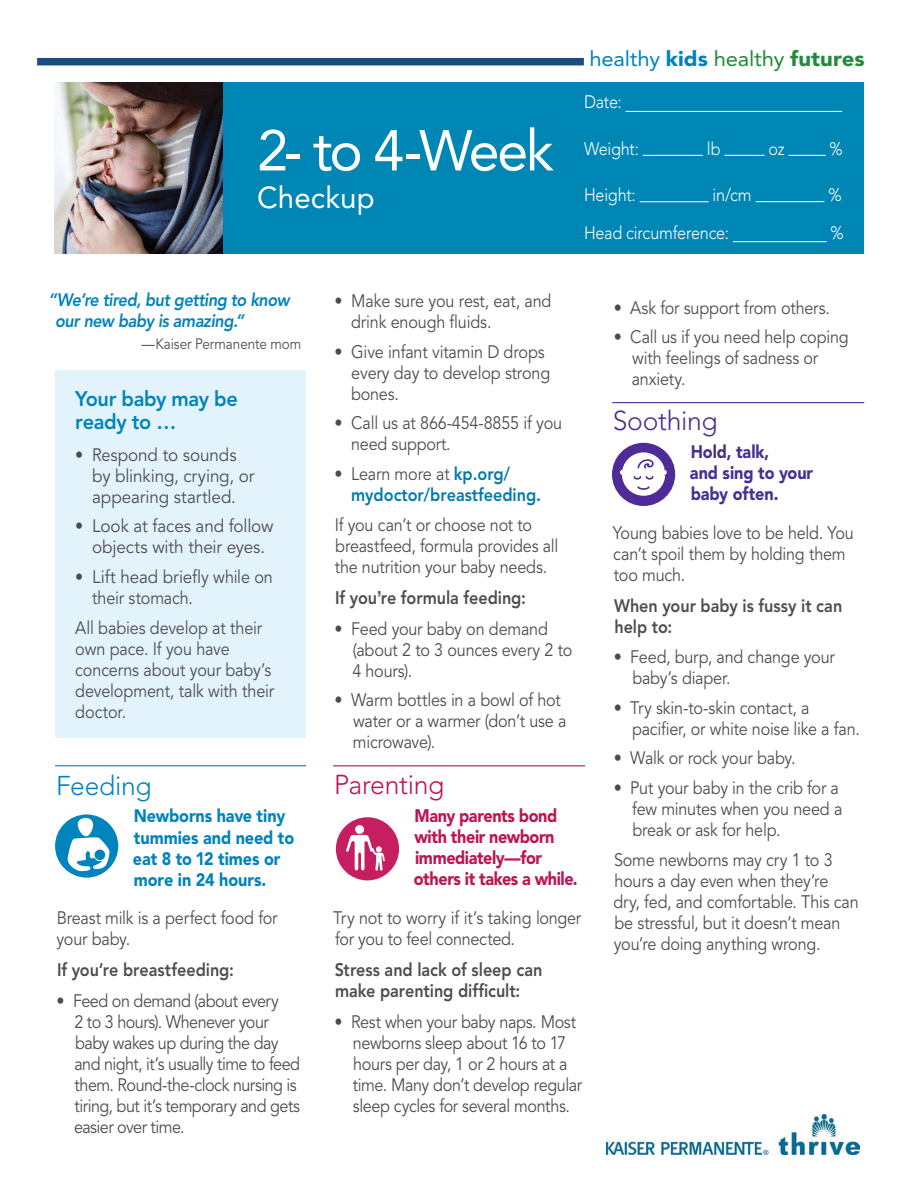
<style>
.page{position:relative;width:918px;height:1188px;background:#fff}
.page>*{position:absolute;margin:0;border:0;box-sizing:border-box;transform-origin:0 0}
.HEAD_1{font:57px "Avenir LT Std";letter-spacing:-.05em;color:#fff}
.HEAD_1-2{font:30px "Avenir LT Std";letter-spacing:.005em;color:#fff}
.HEAD_2_RED{font:300 27.15px "Avenir LT Std";letter-spacing:-.015em;color:#bb1654}
.HEAD_2_RED-2{font:300 27px "Avenir LT Std";letter-spacing:-.015em;color:#472f92}
.HEAD_2_BLUE{font:300 27px "Avenir LT Std";letter-spacing:-.01em;color:#0083bb}
.t1{font:21px "Avenir LT Std";letter-spacing:-.01em;color:#0083bb;scale:1.05 1}
.HEAD_2_BLUE-2{font:800 21px/22.5px "Avenir LT Std";letter-spacing:-.02em;color:#0083bb;scale:.95 1}
.TEXT{font:800 18.15px/21.1px "Avenir LT Std";color:#4d4d4f;scale:.89 1}
.BOLD_SUB_HEAD{font:900 18.15px/21.1px "Avenir LT Std";letter-spacing:-.025em;color:#bb1654;scale:.89 1}
.BULLET_LIST{font:18.15px "Avenir LT Std";letter-spacing:-.01em;color:#4d4d4f;scale:.89 1}
.BULLET_LIST-2{font:18px/21px "Avenir LT Std";letter-spacing:-.015em;color:#4d4d4f;scale:.9 1}
.TEXT-2{font:18px/21px "Avenir LT Std";letter-spacing:-.015em;color:#4d4d4f;scale:.9 1}
.BULLET_LIST-3{font:18px/21px "Avenir LT Std";letter-spacing:-.035em;color:#4d4d4f;scale:.9 1}
.BOLD_SUB_HEAD-2{font:900 18px/21px "Avenir LT Std";letter-spacing:-.005em;color:#0083bb;scale:.9 1}
.TEXT-3{font:800 18px/21px "Avenir LT Std";letter-spacing:-.005em;color:#4d4d4f;scale:.9 1}
.PULL_QUOTE{font:italic 800 18px/21px "Avenir LT Std";letter-spacing:-.03em;color:#0083bb;scale:.9 1}
.t2{font:300 18px "Avenir LT Std";letter-spacing:-.015em;color:#fff;scale:.9 1}
.BOLD_SUB_HEAD-3{font:900 18px/21px "Avenir LT Std";letter-spacing:-.005em;color:#472f92;scale:.9 1}
.BULLET_LIST-4{font:800 18px "Avenir LT Std";color:#0079a9;scale:.9 1}
.PULL_QUOTE-2{font:15px "Avenir LT Std";letter-spacing:-.005em;color:#4d4d4f;scale:.9 1}
.s1{font-weight:900}
.s2{color:#218a3c}
.s3{font-weight:900;color:#218a3c}
.s4{font-size:18px}
.s5{font-weight:800;font-size:18px;color:#0079a9}
.s6{font-family:"Helvetica Neue LT Std";font-weight:700}
</style>
<div class="page">
<div style="left:222px;top:82px;width:642px;height:171px;background:#0086b5"></div>
<img style="left:54px;top:82px;width:168px;height:171px">
<div style="left:37px;top:58px;width:547px;height:7px;background:#184e83"></div>
<hr style="left:626px;top:111px;width:216px;height:1px;background:#fff">
<hr style="left:643px;top:155px;width:60px;height:1px;background:#fff">
<hr style="left:724px;top:155px;width:41px;height:1px;background:#fff">
<hr style="left:788px;top:155px;width:38px;height:1px;background:#fff">
<hr style="left:640px;top:201px;width:69px;height:1px;background:#fff">
<hr style="left:756px;top:201px;width:68px;height:1px;background:#fff">
<hr style="left:733px;top:241px;width:94px;height:1px;background:#fff">
<img style="left:607px;top:1115px;width:253px;height:39px">
<hr style="left:55px;top:765px;width:251px;height:1px;background:#0083bb">
<div style="left:55px;top:370px;width:251px;height:368px;background:#e3f3fb"></div>
<hr style="left:333px;top:765px;width:252px;height:1px;background:#bb1654">
<hr style="left:612px;top:402px;width:252px;height:1px;background:#472f92">
<div style="left:55px;top:814px;width:63px;height:64px;background:#0084be;border-radius:50%"></div>
<svg style="left:67px;top:817px;width:43px;height:54px"></svg>
<div style="left:612px;top:443px;width:63px;height:63px;background:#4e2b96;border-radius:50%"></div>
<svg style="left:619px;top:469px;width:3px;height:7px"></svg>
<div style="left:622px;top:452px;width:43px;height:44px;background:#fff;border-radius:50%"></div>
<svg style="left:664px;top:469px;width:3px;height:7px"></svg>
<svg style="left:633px;top:459px;width:21px;height:31px"></svg>
<div style="left:336px;top:817px;width:63px;height:63px;background:#c71d61;border-radius:50%"></div>
<div style="left:355px;top:825px;width:9px;height:9px;background:#fff;border-radius:50%"></div>
<svg style="left:346px;top:835px;width:39px;height:36px"></svg>
<p class="HEAD_1" style="left:257px;top:118px;width:298px">2- to 4-Week</p>
<p class="HEAD_1-2" style="left:257px;top:180px;width:119px">Checkup</p>
<p class="t1" style="left:589px;top:47px;width:264px">healthy <span class="s1">kids</span> <span class="s2">healthy</span> <span class="s3">futures</span></p>
<p class="t2" style="left:584px;top:92px;width:43px">Date:</p>
<p class="t2" style="left:584px;top:138px;width:62px">Weight:</p>
<p class="t2" style="left:707px;top:138px;width:17px">lb</p>
<p class="t2" style="left:769px;top:138px;width:19px">oz</p>
<p class="t2" style="left:830px;top:138px;width:16px">%</p>
<p class="t2" style="left:584px;top:184px;width:59px">Height:</p>
<p class="t2" style="left:713px;top:184px;width:45px">in/cm</p>
<p class="t2" style="left:828px;top:184px;width:16px">%</p>
<p class="t2" style="left:584px;top:222px;width:162px">Head circumference:</p>
<p class="t2" style="left:831px;top:222px;width:16px">%</p>
<p class="PULL_QUOTE" style="left:55px;top:289px;width:262px;text-indent:-7px">“We’re tired, but getting to know our new baby is amazing.”</p>
<p class="PULL_QUOTE-2" style="left:142px;top:335px;width:179px">—Kaiser Permanente mom</p>
<p class="HEAD_2_BLUE-2" style="left:75px;top:388px;width:173px">Your baby may be ready to …</p>
<p class="BULLET_LIST-2" style="left:92px;top:444px;width:182px;text-indent:-17px">• Respond to sounds by blinking, crying, or appearing startled.</p>
<p class="BULLET_LIST-2" style="left:75px;top:516px;width:222px;text-align:center">• Look at faces and follow objects with their eyes.</p>
<p class="BULLET_LIST-2" style="left:92px;top:567px;width:202px;text-indent:-17px">• Lift head briefly while on their stomach.</p>
<p class="BULLET_LIST-2" style="left:75px;top:617px;width:223px">All babies develop at their own pace. If you have concerns about your baby’s development, talk with their doctor.</p>
<p class="HEAD_2_BLUE" style="left:56px;top:770px;width:97px">Feeding</p>
<p class="BOLD_SUB_HEAD-2" style="left:133px;top:806px;width:181px">Newborns have tiny tummies and need to eat 8 to 12 times or more in 24 hours.</p>
<p class="TEXT-2" style="left:57px;top:908px;width:247px">Breast milk is a perfect food for your baby.</p>
<p class="TEXT-3" style="left:57px;top:959px;width:198px">If you’re breastfeeding:</p>
<p class="BULLET_LIST-3" style="left:74px;top:991px;width:253px;text-indent:-18px">• Feed on demand (about every<br>2 to 3 hours). Whenever your baby wakes up during the day and night, it’s usually time to feed them. Round-the-clock nursing is tiring, but it’s temporary and gets easier over time.</p>
<p class="BULLET_LIST-2" style="left:351px;top:291px;width:224px;text-indent:-17px">• Make sure you rest, eat, and drink enough fluids.</p>
<p class="BULLET_LIST-2" style="left:351px;top:342px;width:223px;text-indent:-17px">• Give infant vitamin D drops every day to develop strong bones.</p>
<p class="BULLET_LIST-2" style="left:351px;top:413px;width:236px;text-indent:-17px">• Call us at 866-454-8855 if you need support.</p>
<p class="BULLET_LIST" style="left:335px;top:463px;width:199px"><span class="s4">•</span> Learn more at <span class="s5">kp.org/</span></p>
<p class="BULLET_LIST-4" style="left:351px;top:484px;width:213px">mydoctor/breastfeeding.</p>
<p class="TEXT-2" style="left:335px;top:515px;width:250px">If you can’t or choose not to breastfeed, formula provides all the nutrition your baby needs.</p>
<p class="TEXT" style="left:335px;top:587px;width:216px">If you<span class="s6">’</span>re formula feeding:</p>
<p class="BULLET_LIST-2" style="left:352px;top:619px;width:246px;text-indent:-18px">• Feed your baby on demand (about 2 to 3 ounces every 2 to<br>4 hours).</p>
<p class="BULLET_LIST-2" style="left:353px;top:690px;width:239px;text-indent:-18px">• Warm bottles in a bowl of hot water or a warmer (don’t use a microwave).</p>
<p class="HEAD_2_RED" style="left:334px;top:768px;width:112px">Parenting</p>
<p class="BOLD_SUB_HEAD" style="left:414px;top:805px;width:186px">Many parents bond with their newborn immediately—for others it takes a while.</p>
<p class="TEXT-2" style="left:333px;top:908px;width:277px">Try not to worry if it’s taking longer for you to feel connected.</p>
<p class="TEXT" style="left:335px;top:959px;width:235px">Stress and lack of sleep can make parenting difficult:</p>
<p class="BULLET_LIST-2" style="left:353px;top:1012px;width:257px;text-indent:-18px">• Rest when your baby naps. Most newborns sleep about 16 to 17 hours per day, 1 or 2 hours at a time. Many don’t develop regular sleep cycles for several months.</p>
<p class="BULLET_LIST-2" style="left:614px;top:298px;width:242px">• Ask for support from others.</p>
<p class="BULLET_LIST-2" style="left:632px;top:327px;width:243px;text-indent:-18px">• Call us if you need help coping with feelings of sadness or anxiety.</p>
<p class="HEAD_2_RED-2" style="left:613px;top:405px;width:106px">Soothing</p>
<p class="BOLD_SUB_HEAD-3" style="left:690px;top:441px;width:138px">Hold, talk,<br>and sing to your baby often.</p>
<p class="TEXT-2" style="left:613px;top:523px;width:269px">Young babies love to be held. You can’t spoil them by holding them too much.</p>
<p class="TEXT-3" style="left:614px;top:595px;width:255px">When your baby is fussy it can help to:</p>
<p class="BULLET_LIST-2" style="left:632px;top:647px;width:226px;text-indent:-19px">• Feed, burp, and change your baby’s diaper.</p>
<p class="BULLET_LIST-2" style="left:632px;top:698px;width:255px;text-indent:-18px">• Try skin-to-skin contact, a pacifier, or white noise like a fan.</p>
<p class="BULLET_LIST-2" style="left:614px;top:748px;width:204px">• Walk or rock your baby.</p>
<p class="BULLET_LIST-2" style="left:632px;top:778px;width:235px;text-indent:-19px">• Put your baby in the crib for a few minutes when you need a break or ask for help.</p>
<p class="TEXT-2" style="left:613px;top:850px;width:274px">Some newborns may cry 1 to 3 hours a day even when they’re<br>dry, fed, and comfortable. This can be stressful, but it doesn’t mean you’re doing anything wrong.</p>
</div>
